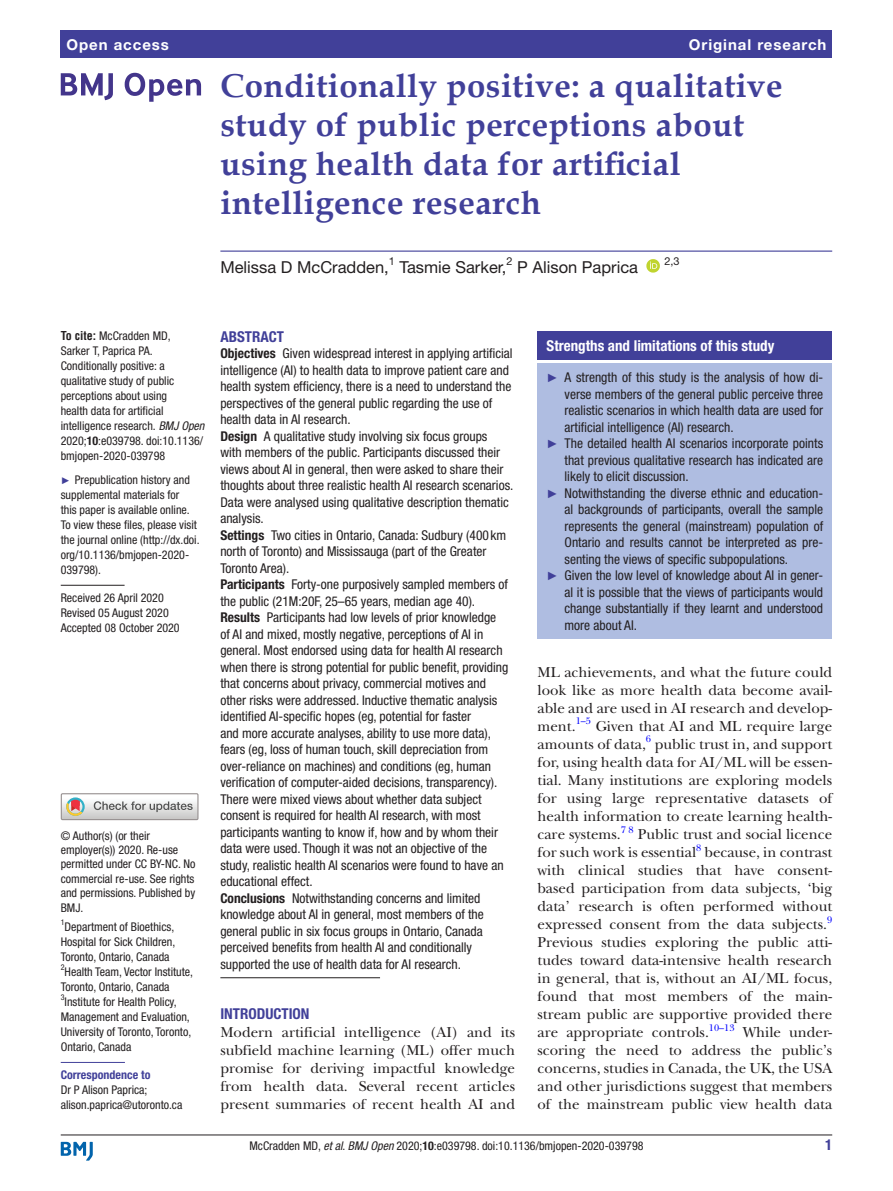
<style>
.page{position:relative;width:893px;height:1191px;background:#fff}
.page>*{position:absolute;margin:0;border:0;box-sizing:border-box;transform-origin:0 0}
.t1{font:700 33px/39px "Book Antiqua";letter-spacing:.015em;color:#414099}
.t2{font:16.5px "Helvetica Neue LT Std";color:#231f20}
.t3{font:15px/18px "New Baskerville";color:#231f20;text-align:justify}
.t4{font:700 condensed 15px "Helvetica Neue LT Std";color:#fff}
.t5{font:700 15px "Helvetica Neue LT Std";letter-spacing:.065em;color:#fff}
.t6{font:700 condensed 15px "Helvetica Neue LT Std";color:#414099}
.t7{font:condensed 13.5px/16.5px "Helvetica Neue LT Std";color:#231f20}
.t8{font:condensed 12px/15px "Helvetica Neue LT Std";color:#231f20}
.t9{font:700 condensed 12px "Helvetica Neue LT Std";color:#414099}
.t10{font:10.95px "Helvetica Neue LT Std";color:#231f20}
.t11{font:9.9px "New Baskerville";color:#00f}
.t12{font:condensed 7.95px "Helvetica Neue LT Std";color:#231f20}
.s1{font-family:"Helvetica LT Std";font-weight:700}
.s2{font-style:italic}
.s3{font-weight:700}
.s4{font-family:"Arial";font-stretch:normal;font-size:9.75px;color:#414099}
.s5{font-family:"Arial";font-stretch:normal;font-size:12px;color:#414099}
</style>
<div class="page">
<hr style="left:61px;top:1134px;width:771px;height:1px;background:#231f20">
<svg style="left:61px;top:1141px;width:32px;height:19px"></svg>
<div style="left:61px;top:31px;width:771px;height:27px;background:#414099"></div>
<hr style="left:220px;top:250px;width:612px;height:2px;background:#414099">
<svg style="left:646px;top:259px;width:14px;height:14px"></svg>
<hr style="left:61px;top:585px;width:64px;height:1px;background:#231f20">
<hr style="left:61px;top:1062px;width:64px;height:1px;background:#414099">
<svg style="left:61px;top:73px;width:52px;height:27px"></svg>
<svg style="left:125px;top:73px;width:76px;height:29px"></svg>
<div style="left:61px;top:793px;width:138px;height:27px;border:1px solid #969090"></div>
<svg style="left:61px;top:793px;width:137px;height:26px"></svg>
<hr style="left:220px;top:977px;width:160px;height:1px;background:#231f20">
<div style="left:538px;top:331px;width:294px;height:29px;background:#414099"></div>
<div style="left:538px;top:364px;width:294px;height:275px;background:#afbde1"></div>
<p class="t5" style="left:66px;top:35px;width:104px">Open access</p>
<p class="t5" style="left:689px;top:35px;width:139px">Original research</p>
<h1 class="t1" style="left:220px;top:66px;width:564px">Conditionally positive: a qualitative study of public perceptions about using health data for artificial intelligence research</h1>
<p class="t2" style="left:220px;top:257px;width:170px">Melissa D McCradden,</p>
<p class="t10" style="left:389px;top:255px;width:8px">1</p>
<p class="t2" style="left:399px;top:257px;width:108px">Tasmie Sarker,</p>
<p class="t10" style="left:506px;top:255px;width:8px">2</p>
<p class="t2" style="left:517px;top:257px;width:122px">P Alison Paprica</p>
<p class="t10" style="left:664px;top:255px;width:17px">2,3</p>
<p class="t8" style="left:61px;top:328px;width:145px"><span class="s1">To cite:</span> McCradden MD,<br>Sarker T, Paprica PA.<br>Conditionally positive: a qualitative study of public perceptions about using<br>health data for artificial intelligence research. <span class="s2">BMJ Open<br></span>2020;<span class="s3">10</span>:e039798. doi:10.1136/ bmjopen-2020-039798</p>
<p class="t8" style="left:61px;top:472px;width:140px"><span class="s4">►</span> Prepublication history and supplemental materials for<br>this paper is available online.<br>To view these files, please visit the journal online (http://dx.doi. org/10.1136/bmjopen-2020-<br>039798).</p>
<p class="t8" style="left:61px;top:590px;width:120px">Received 26 April 2020<br>Revised 05 August 2020<br>Accepted 08 October 2020</p>
<p class="t8" style="left:61px;top:828px;width:136px;line-height:14.4px">© Author(s) (or their employer(s)) 2020. Re-use permitted under CC BY-NC. No commercial re-use. See rights and permissions. Published by<br>BMJ.</p>
<p class="t12" style="left:61px;top:918px;width:5px">1</p>
<p class="t8" style="left:61px;top:919px;width:116px;text-align:center">Department of Bioethics,<br>Hospital for Sick Children,<br>Toronto, Ontario, Canada</p>
<p class="t12" style="left:61px;top:963px;width:5px">2</p>
<p class="t8" style="left:61px;top:964px;width:134px;text-indent:4px">Health Team, Vector Institute,<br>Toronto, Ontario, Canada<br><sup>3</sup>Institute for Health Policy,<br>Management and Evaluation,<br>University of Toronto, Toronto,<br>Ontario, Canada</p>
<p class="t9" style="left:61px;top:1067px;width:91px">Correspondence to</p>
<p class="t8" style="left:61px;top:1082px;width:123px">Dr P Alison Paprica; alison.paprica@utoronto.ca</p>
<p class="t6" style="left:220px;top:327px;width:65px">ABSTRACT</p>
<p class="t7" style="left:220px;top:345px;width:295px"><span class="s3">Objectives</span> Given widespread interest in applying artificial intelligence (AI) to health data to improve patient care and health system efficiency, there is a need to understand the perspectives of the general public regarding the use of health data in AI research.<br><span class="s3">Design</span> A qualitative study involving six focus groups<br>with members of the public. Participants discussed their views about AI in general, then were asked to share their thoughts about three realistic health AI research scenarios.<br>Data were analysed using qualitative description thematic analysis.<br><span class="s3">Settings</span> Two cities in Ontario, Canada: Sudbury (400 km north of Toronto) and Mississauga (part of the Greater Toronto Area).<br><span class="s3">Participants</span> Forty-one purposively sampled members of the public (21M:20F, 25–65 years, median age 40).<br><span class="s3">Results</span> Participants had low levels of prior knowledge<br>of AI and mixed, mostly negative, perceptions of AI in general. Most endorsed using data for health AI research when there is strong potential for public benefit, providing that concerns about privacy, commercial motives and other risks were addressed. Inductive thematic analysis identified AI-specific hopes (eg, potential for faster<br>and more accurate analyses, ability to use more data), fears (eg, loss of human touch, skill depreciation from over-reliance on machines) and conditions (eg, human verification of computer-aided decisions, transparency).<br>There were mixed views about whether data subject consent is required for health AI research, with most participants wanting to know if, how and by whom their data were used. Though it was not an objective of the study, realistic health AI scenarios were found to have an educational effect.<br><span class="s3">Conclusions</span> Notwithstanding concerns and limited knowledge about AI in general, most members of the general public in six focus groups in Ontario, Canada perceived benefits from health AI and conditionally supported the use of health data for AI research.</p>
<p class="t6" style="left:220px;top:1005px;width:91px">INTRODUCTION</p>
<p class="t3" style="left:220px;top:1023px;width:296px">Modern artificial intelligence (AI) and its subfield machine learning (ML) offer much promise for deriving impactful knowledge from health data. Several recent articles present summaries of recent health AI and</p>
<p class="t4" style="left:547px;top:336px;width:229px">Strengths and limitations of this study</p>
<p class="t7" style="left:547px;top:369px;width:278px"><span class="s5">►</span> A strength of this study is the analysis of how di-</p>
<p class="t7" style="left:565px;top:386px;width:260px">verse members of the general public perceive three</p>
<p class="t7" style="left:565px;top:402px;width:260px">realistic scenarios in which health data are used for</p>
<p class="t7" style="left:565px;top:419px;width:171px">artificial intelligence (AI) research.</p>
<p class="t7" style="left:547px;top:435px;width:278px"><span class="s5">►</span> The detailed health AI scenarios incorporate points</p>
<p class="t7" style="left:565px;top:452px;width:260px">that previous qualitative research has indicated are</p>
<p class="t7" style="left:565px;top:468px;width:126px">likely to elicit discussion.</p>
<p class="t7" style="left:547px;top:485px;width:278px"><span class="s5">►</span> Notwithstanding the diverse ethnic and education-</p>
<p class="t7" style="left:565px;top:501px;width:260px">al backgrounds of participants, overall the sample</p>
<p class="t7" style="left:565px;top:518px;width:260px">represents the general (mainstream) population of</p>
<p class="t7" style="left:565px;top:534px;width:260px">Ontario and results cannot be interpreted as pre-</p>
<p class="t7" style="left:565px;top:551px;width:225px">senting the views of specific subpopulations.</p>
<p class="t7" style="left:547px;top:567px;width:278px"><span class="s5">►</span> Given the low level of knowledge about AI in gener-</p>
<p class="t7" style="left:565px;top:584px;width:260px">al it is possible that the views of participants would</p>
<p class="t7" style="left:565px;top:600px;width:260px">change substantially if they learnt and understood</p>
<p class="t7" style="left:565px;top:617px;width:74px">more about AI.</p>
<p class="t3" style="left:538px;top:663px;width:296px">ML achievements, and what the future could look like as more health data become avail&shy;able and are used in AI research and develop&shy;ment.<sup>1–5</sup> Given that AI and ML require large amounts of data,</p>
<p class="t11" style="left:646px;top:733px;width:7px">6</p>
<p class="t3" style="left:538px;top:735px;width:296px;text-indent:117px">public trust in, and support for, using health data for AI/ML will be essen&shy;tial. Many institutions are exploring models for using large representative datasets of health information to create learning health&shy;care systems.</p>
<p class="t11" style="left:621px;top:823px;width:15px">7 8</p>
<p class="t3" style="left:538px;top:825px;width:296px;text-indent:100px">Public trust and social licence for such work is essential</p>
<p class="t11" style="left:696px;top:841px;width:7px">8</p>
<p class="t3" style="left:538px;top:843px;width:296px;text-indent:167px">because, in contrast with clinical studies that have consent&shy;based participation from data subjects, ‘big data’ research is often performed without expressed consent from the data subjects.</p>
<p class="t11" style="left:827px;top:913px;width:7px">9</p>
<p class="t3" style="left:538px;top:933px;width:296px">Previous studies exploring the public atti&shy;tudes toward data-intensive health research in general, that is, without an AI/ML focus, found that most members of the main&shy;stream public are supportive provided there are appropriate controls.<sup>10–13</sup></p>
<p class="t3" style="left:538px;top:1023px;width:296px;text-indent:205px">While under&shy;scoring the need to address the public’s concerns, studies in Canada, the UK, the USA and other jurisdictions suggest that members of the mainstream public view health data</p>
<p class="t8" style="left:249px;top:1137px;width:396px">McCradden MD, <span class="s2">et al</span>. <span class="s2">BMJ Open</span> 2020;<span class="s3">10</span>:e039798. doi:10.1136/bmjopen-2020-039798</p>
<p class="t6" style="left:825px;top:1135px;width:9px">1</p>
</div>
